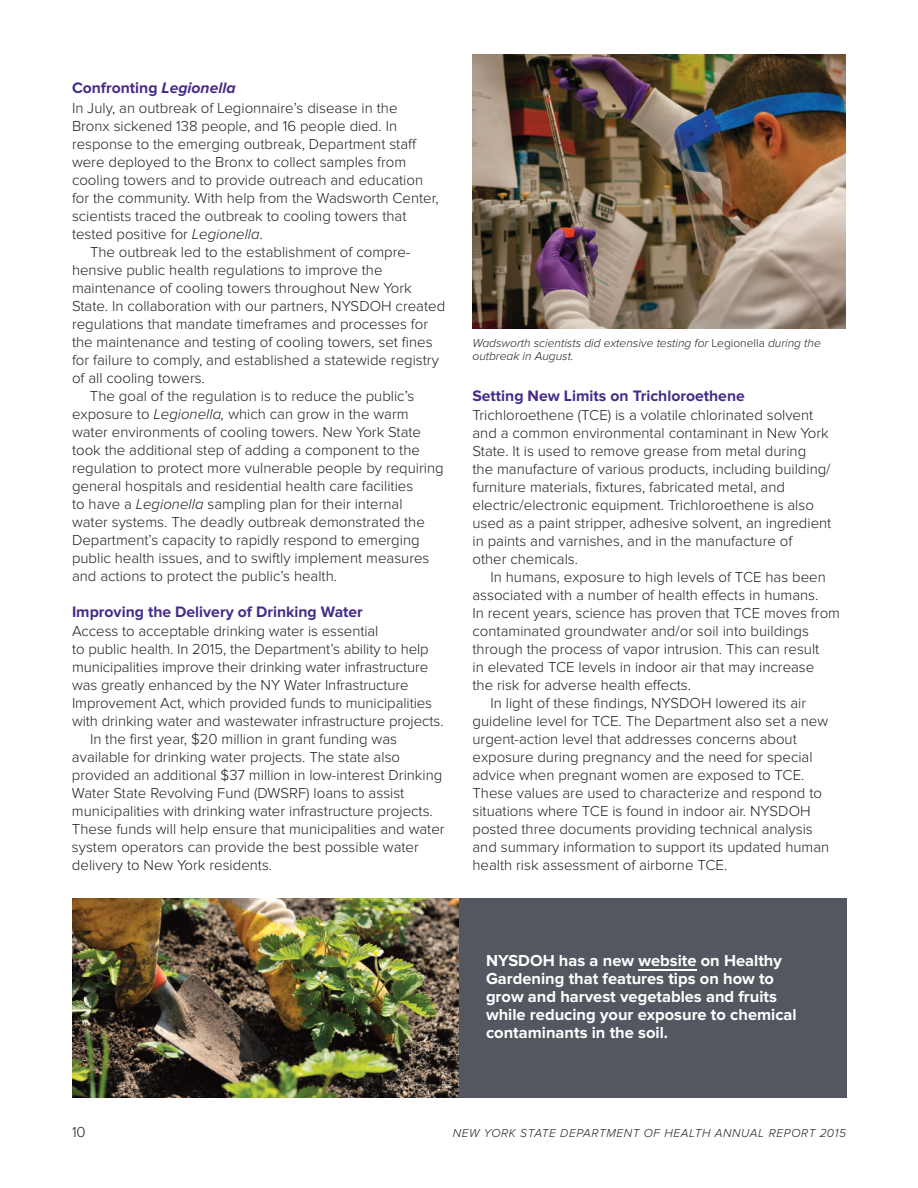
<style>
.page{position:relative;width:918px;height:1188px;background:#fff}
.page>*{position:absolute;margin:0;border:0;box-sizing:border-box;transform-origin:0 0}
.t1{font:700 16.5px/18px "Proxima Nova";color:#fff}
.t2{font:700 15.75px "Proxima Nova";color:#472b89}
.t3{font:300 15px/18px "Proxima Nova";color:#231f20}
.t4{font:italic 300 12px/13.5px "Proxima Nova";color:#231f20}
.t5{font:italic 300 12px "Proxima Nova";letter-spacing:.05em;color:#231f20}
.s1{font-style:italic}
.s2{font-style:normal}
</style>
<div class="page">
<div style="left:459px;top:898px;width:387px;height:200px;background:#535860"></div>
<hr style="left:638px;top:969px;width:59px;height:1px;background:#fff">
<img style="left:72px;top:899px;width:387px;height:199px">
<img style="left:472px;top:54px;width:374px;height:274px">
<p class="t2" style="left:72px;top:83px;width:165px">Confronting <span class="s1">Legionella</span></p>
<p class="t3" style="left:72px;top:100px;width:327px">In July, an outbreak of Legionnaire’s disease in the</p>
<p class="t3" style="left:72px;top:118px;width:327px">Bronx sickened 138 people, and 16 people died. In</p>
<p class="t3" style="left:72px;top:136px;width:346px">response to the emerging outbreak, Department staff</p>
<p class="t3" style="left:72px;top:154px;width:336px">were deployed to the Bronx to collect samples from</p>
<p class="t3" style="left:72px;top:172px;width:353px">cooling towers and to provide outreach and education</p>
<p class="t3" style="left:72px;top:190px;width:368px">for the community. With help from the Wadsworth Center,</p>
<p class="t3" style="left:72px;top:208px;width:336px">scientists traced the outbreak to cooling towers that</p>
<p class="t3" style="left:72px;top:226px;width:192px">tested positive for <span class="s1">Legionella</span>.</p>
<p class="t3" style="left:90px;top:244px;width:322px">The outbreak led to the establishment of compre -</p>
<p class="t3" style="left:72px;top:262px;width:312px">hensive public health regulations to improve the</p>
<p class="t3" style="left:72px;top:280px;width:341px">maintenance of cooling towers throughout New York</p>
<p class="t3" style="left:72px;top:298px;width:375px">State. In collaboration with our partners, NYSDOH created</p>
<p class="t3" style="left:72px;top:316px;width:358px">regulations that mandate timeframes and processes for</p>
<p class="t3" style="left:72px;top:334px;width:362px">the maintenance and testing of cooling towers, set fines</p>
<p class="t3" style="left:72px;top:352px;width:368px">for failure to comply, and established a statewide registry</p>
<p class="t3" style="left:72px;top:370px;width:134px">of all cooling towers.</p>
<p class="t3" style="left:90px;top:388px;width:326px">The goal of the regulation is to reduce the public’s</p>
<p class="t3" style="left:72px;top:406px;width:338px">exposure to <span class="s1">Legionella,</span> which can grow in the warm</p>
<p class="t3" style="left:72px;top:424px;width:351px">water environments of cooling towers. New York State</p>
<p class="t3" style="left:72px;top:442px;width:350px">took the additional step of adding a component to the</p>
<p class="t3" style="left:72px;top:460px;width:373px">regulation to protect more vulnerable people by requiring</p>
<p class="t3" style="left:72px;top:478px;width:343px">general hospitals and residential health care facilities</p>
<p class="t3" style="left:72px;top:496px;width:332px">to have a <span class="s1">Legionella</span> sampling plan for their internal</p>
<p class="t3" style="left:72px;top:514px;width:354px">water systems. The deadly outbreak demonstrated the</p>
<p class="t3" style="left:72px;top:532px;width:349px">Department’s capacity to rapidly respond to emerging</p>
<p class="t3" style="left:72px;top:550px;width:359px">public health issues, and to swiftly implement measures</p>
<p class="t3" style="left:72px;top:568px;width:267px">and actions to protect the public’s health.</p>
<p class="t2" style="left:72px;top:606px;width:292px">Improving the Delivery of Drinking Water</p>
<p class="t3" style="left:72px;top:624px;width:308px">Access to acceptable drinking water is essential</p>
<p class="t3" style="left:72px;top:642px;width:358px">to public health. In 2015, the Department’s ability to help</p>
<p class="t3" style="left:72px;top:660px;width:358px">municipalities improve their drinking water infrastructure</p>
<p class="t3" style="left:72px;top:678px;width:338px">was greatly enhanced by the NY Water Infrastructure</p>
<p class="t3" style="left:72px;top:696px;width:362px">Improvement Act, which provided funds to municipalities</p>
<p class="t3" style="left:72px;top:714px;width:373px">with drinking water and wastewater infrastructure projects.</p>
<p class="t3" style="left:90px;top:732px;width:309px">In the first year, $20 million in grant funding was</p>
<p class="t3" style="left:72px;top:750px;width:330px">available for drinking water projects. The state also</p>
<p class="t3" style="left:72px;top:768px;width:372px">provided an additional $37 million in low-interest Drinking</p>
<p class="t3" style="left:72px;top:786px;width:334px">Water State Revolving Fund (DWSRF) loans to assist</p>
<p class="t3" style="left:72px;top:804px;width:362px">municipalities with drinking water infrastructure projects.</p>
<p class="t3" style="left:72px;top:822px;width:374px">These funds will help ensure that municipalities and water</p>
<p class="t3" style="left:72px;top:840px;width:348px">system operators can provide the best possible water</p>
<p class="t3" style="left:72px;top:858px;width:202px">delivery to New York residents.</p>
<p class="t4" style="left:473px;top:337px;width:350px">Wadsworth scientists did extensive testing for <span class="s2">Legionella</span> during the outbreak in August.</p>
<p class="t2" style="left:472px;top:390px;width:274px">Setting New Limits on Trichloroethene</p>
<p class="t3" style="left:472px;top:408px;width:360px">Trichloroethene (TCE) is a volatile chlorinated solvent and a common environmental contaminant in New York State. It is used to remove grease from metal during<br>the manufacture of various products, including building/ furniture materials, fixtures, fabricated metal, and electric/electronic equipment. Trichloroethene is also used as a paint stripper, adhesive solvent, an ingredient in paints and varnishes, and in the manufacture of<br>other chemicals.</p>
<p class="t3" style="left:490px;top:570px;width:337px">In humans, exposure to high levels of TCE has been</p>
<p class="t3" style="left:472px;top:588px;width:347px">associated with a number of health effects in humans.</p>
<p class="t3" style="left:472px;top:606px;width:369px">In recent years, science has proven that TCE moves from</p>
<p class="t3" style="left:472px;top:624px;width:338px">contaminated groundwater and/or soil into buildings</p>
<p class="t3" style="left:472px;top:642px;width:348px">through the process of vapor intrusion. This can result</p>
<p class="t3" style="left:472px;top:660px;width:343px">in elevated TCE levels in indoor air that may increase</p>
<p class="t3" style="left:472px;top:678px;width:220px">the risk for adverse health effects.</p>
<p class="t3" style="left:490px;top:696px;width:317px">In light of these findings, NYSDOH lowered its air</p>
<p class="t3" style="left:472px;top:714px;width:357px">guideline level for TCE. The Department also set a new</p>
<p class="t3" style="left:472px;top:732px;width:326px">urgent-action level that addresses concerns about</p>
<p class="t3" style="left:472px;top:750px;width:342px">exposure during pregnancy and the need for special</p>
<p class="t3" style="left:472px;top:768px;width:333px">advice when pregnant women are exposed to TCE.</p>
<p class="t3" style="left:472px;top:786px;width:351px">These values are used to characterize and respond to</p>
<p class="t3" style="left:472px;top:804px;width:340px">situations where TCE is found in indoor air. NYSDOH</p>
<p class="t3" style="left:472px;top:822px;width:342px">posted three documents providing technical analysis</p>
<p class="t3" style="left:472px;top:840px;width:358px">and summary information to support its updated human</p>
<p class="t3" style="left:472px;top:858px;width:256px">health risk assessment of airborne TCE.</p>
<p class="t1" style="left:486px;top:953px;width:312px">NYSDOH has a new website on Healthy Gardening that features tips on how to grow and harvest vegetables and fruits while reducing your exposure to chemical contaminants in the soil.</p>
<p class="t3" style="left:72px;top:1124px;width:15px">10</p>
<p class="t5" style="left:453px;top:1129px;width:395px">NEW YORK STATE DEPARTMENT OF HEALTH ANNUAL REPORT 2015</p>
</div>
